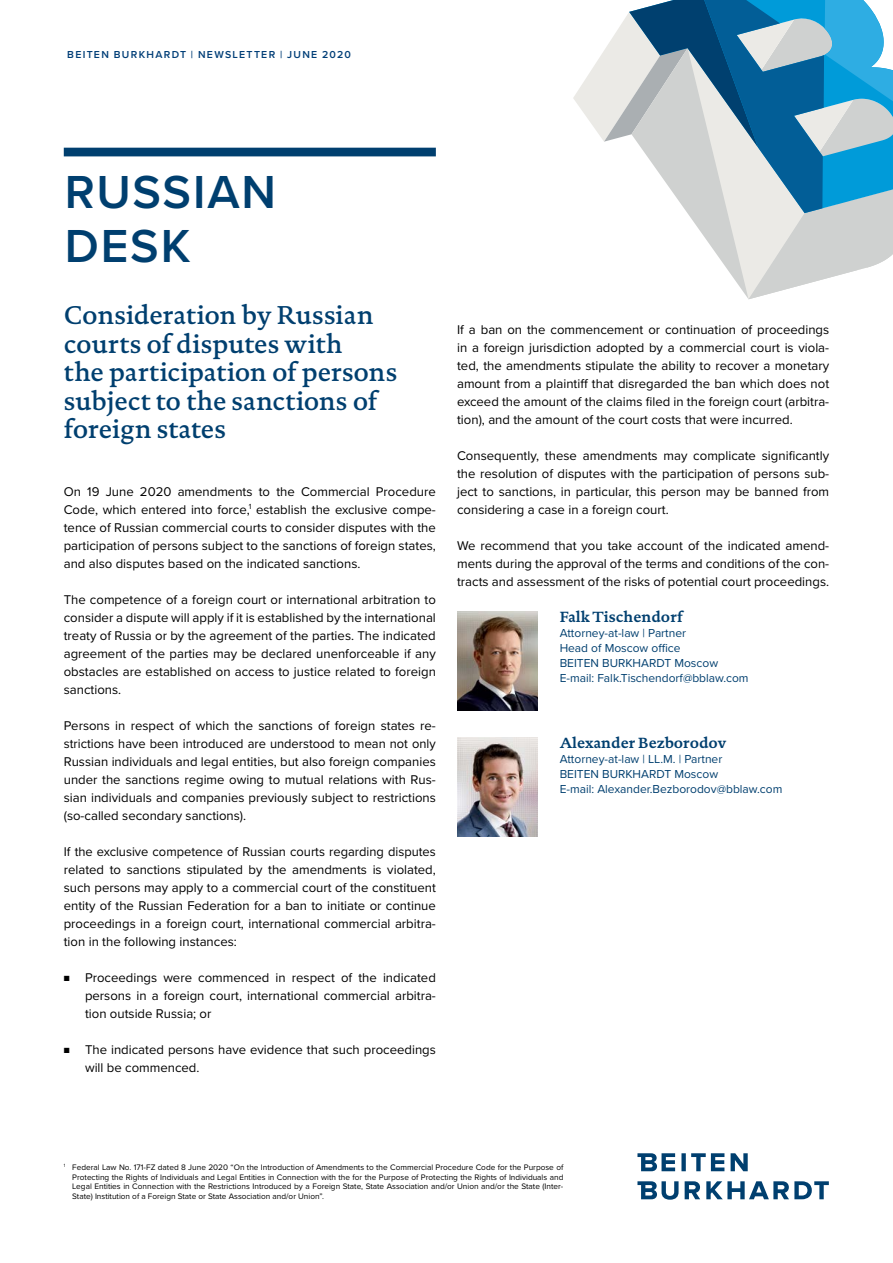
<style>
.page{position:relative;width:893px;height:1263px;background:#fff}
.page>*{position:absolute;margin:0;border:0;box-sizing:border-box;transform-origin:0 0}
.t1{font:600 48px/54px "Proxima Nova";letter-spacing:.04em;color:#003f6f}
.t2{font:500 26.25px/28.5px "DTL Documenta TOT";color:#003f6f}
.t3{font:700 15px "DTL Documenta TOT";color:#003f6f}
.t4{font:13.2px/18px "Proxima Nova";color:#000;text-align:justify}
.t5{font:12px/15px "Proxima Nova";color:#003f6f}
.t6{font:600 10.5px "Proxima Nova";letter-spacing:.125em;color:#003e77}
.t7{font:8.25px/9.8px "Proxima Nova";color:#000;text-align:justify}
.s1{font-size:9px}
</style>
<div class="page">
<svg style="left:637px;top:1153px;width:111px;height:18px"></svg>
<svg style="left:637px;top:1181px;width:192px;height:19px"></svg>
<svg style="left:573px;top:0;width:320px;height:299px"></svg>
<div style="left:64px;top:148px;width:372px;height:8px;background:#003f6f"></div>
<img style="left:457px;top:738px;width:81px;height:99px">
<img style="left:457px;top:612px;width:81px;height:99px">
<p class="t6" style="left:67px;top:47px;width:285px">BEITEN BURKHARDT | NEWSLETTER | JUNE 2020</p>
<h1 class="t1" style="left:65px;top:163px;width:213px">RUSSIAN<br>DESK</h1>
<h2 class="t2" style="left:64px;top:301px;width:335px">Consideration by Russian courts of disputes with<br>the participation of persons subject to the sanctions of foreign states</h2>
<p class="t4" style="left:64px;top:482px;width:374px">On 19 June 2020 amendments to the Commercial Procedure Code, which entered into force,<sup>1</sup> establish the exclusive compe&shy;tence of Russian commercial courts to consider disputes with the participation of persons subject to the sanctions of foreign states, and also disputes based on the indicated sanctions.</p>
<p class="t4" style="left:64px;top:590px;width:374px">The competence of a foreign court or international arbitration to consider a dispute will apply if it is established by the international treaty of Russia or by the agreement of the parties. The indicated agreement of the parties may be declared unenforceable if any obstacles are established on access to justice related to foreign sanctions.</p>
<p class="t4" style="left:64px;top:716px;width:374px">Persons in respect of which the sanctions of foreign states re&shy;strictions have been introduced are understood to mean not only Russian individuals and legal entities, but also foreign companies under the sanctions regime owing to mutual relations with Rus&shy;sian individuals and companies previously subject to restrictions (so-called secondary sanctions).</p>
<p class="t4" style="left:64px;top:842px;width:374px">If the exclusive competence of Russian courts regarding disputes related to sanctions stipulated by the amendments is violated, such persons may apply to a commercial court of the constituent entity of the Russian Federation for a ban to initiate or continue proceedings in a foreign court, international commercial arbitra&shy;tion in the following instances:</p>
<p class="t4" style="left:85px;top:968px;width:352px;text-indent:-21px"><span class="s1">■</span> Proceedings were commenced in respect of the indicated persons in a foreign court, international commercial arbitra&shy;tion outside Russia; or</p>
<p class="t4" style="left:85px;top:1040px;width:352px;text-indent:-21px"><span class="s1">■</span> The indicated persons have evidence that such proceedings will be commenced.</p>
<p class="t4" style="left:457px;top:320px;width:374px">If a ban on the commencement or continuation of proceedings in a foreign jurisdiction adopted by a commercial court is viola&shy;ted, the amendments stipulate the ability to recover a monetary amount from a plaintiff that disregarded the ban which does not exceed the amount of the claims filed in the foreign court (arbitra&shy;tion), and the amount of the court costs that were incurred.</p>
<p class="t4" style="left:457px;top:446px;width:374px">Consequently, these amendments may complicate significantly the resolution of disputes with the participation of persons sub&shy;ject to sanctions, in particular, this person may be banned from considering a case in a foreign court.</p>
<p class="t4" style="left:457px;top:536px;width:374px">We recommend that you take account of the indicated amend&shy;ments during the approval of the terms and conditions of the con&shy;tracts and assessment of the risks of potential court proceedings.</p>
<p class="t3" style="left:560px;top:607px;width:125px">Falk Tischendorf</p>
<p class="t5" style="left:560px;top:625px;width:190px">Attorney-at-law | Partner<br>Head of Moscow office<br>BEITEN BURKHARDT Moscow<br>E-mail: Falk.Tischendorf@bblaw.com</p>
<p class="t3" style="left:560px;top:733px;width:168px">Alexander Bezborodov</p>
<p class="t5" style="left:560px;top:751px;width:224px">Attorney-at-law | LL.M. | Partner<br>BEITEN BURKHARDT Moscow<br>E-mail: Alexander.Bezborodov@bblaw.com</p>
<p class="t7" style="left:72px;top:1162px;width:493px;text-indent:-9px"><sup>1</sup> Federal Law No. 171-FZ dated 8 June 2020 “On the Introduction of Amendments to the Commercial Procedure Code for the Purpose of Protecting the Rights of Individuals and Legal Entities in Connection with the for the Purpose of Protecting the Rights of Individuals and Legal Entities in Connection with the Restrictions Introduced by a Foreign State, State Association and/or Union and/or the State (Inter-State) Institution of a Foreign State or State Association and/or Union”.</p>
</div>
